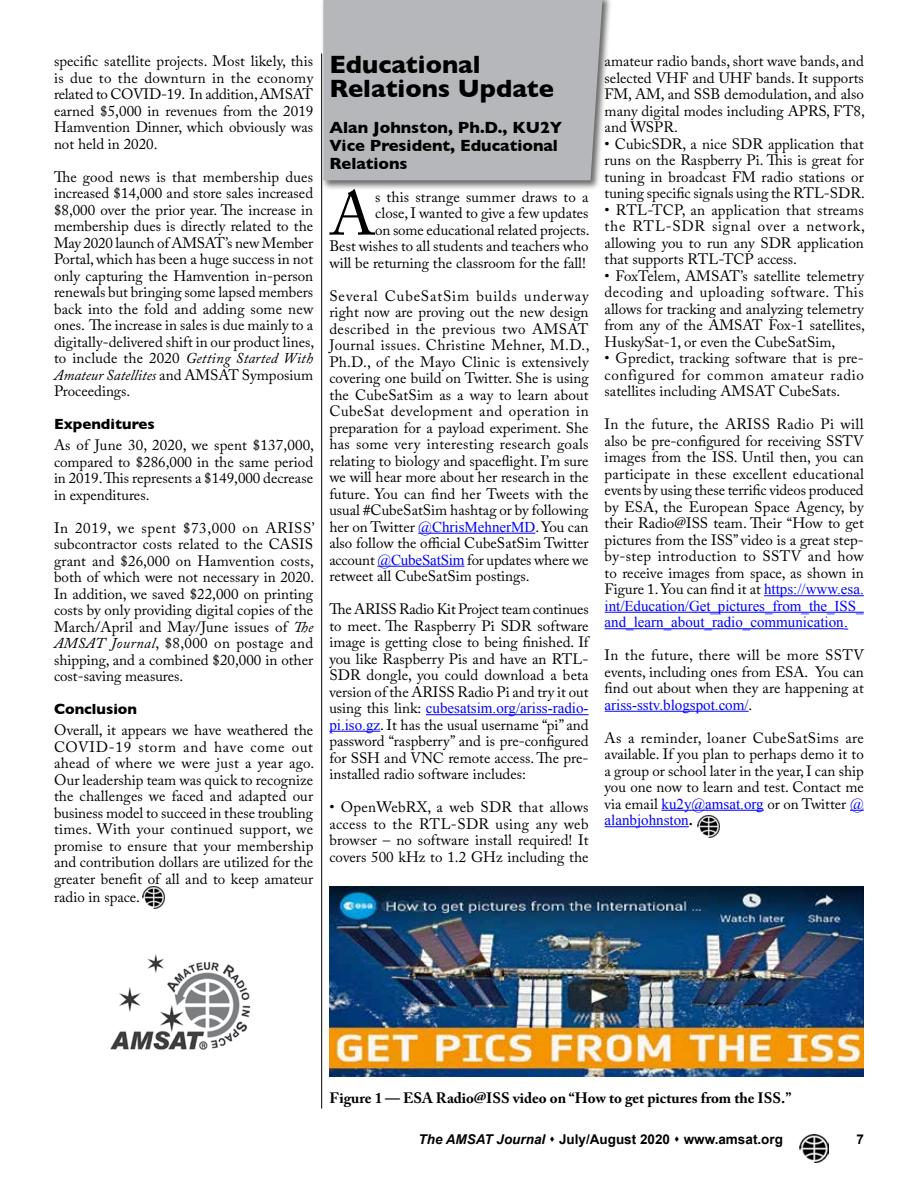
<style>
.page{position:relative;width:918px;height:1188px;background:#fff}
.page>*{position:absolute;margin:0;border:0;box-sizing:border-box;transform-origin:0 0}
.t1{font:61.35px "Adobe Caslon Pro";color:#000}
.t2{font:700 25.5px/24px "Gill Sans";color:#000}
.t3{font:700 16.5px/18px "Gill Sans";color:#000}
.t4{font:15px/16.5px "Adobe Caslon Pro";color:#000;text-align:justify}
.t5{font:15px/16.5px "Times New Roman";color:#00f}
.t6{font:700 15px "Adobe Caslon Pro";color:#000}
.t7{font:700 15px "Gill Sans";color:#000}
.t8{font:700 13.5px "Arial";color:#000}
.s1{font-style:italic}
.s2{font-family:"Times New Roman";color:#00f}
.s3{font-family:"Adobe Caslon Pro";color:#000}
.s4{font-size:18px}
.s5{font-family:"Adobe Caslon Pro";font-weight:700;color:#000}
</style>
<div class="page">
<img style="left:800px;top:1134px;width:28px;height:28px">
<div style="left:321px;top:0;width:291px;height:191px;background:#000;opacity:.6"></div>
<div style="left:323px;top:0;width:279px;height:180px;background:#b5b7ba"></div>
<img style="left:110px;top:954px;width:141px;height:96px">
<img style="left:143px;top:887px;width:22px;height:22px">
<hr style="left:321px;top:53px;width:1px;height:1056px;background:#000">
<hr style="left:418px;top:533px;width:117px;height:1px;background:#00f">
<hr style="left:377px;top:566px;width:87px;height:1px;background:#00f">
<hr style="left:426px;top:714px;width:163px;height:1px;background:#00f">
<hr style="left:329px;top:731px;width:51px;height:1px;background:#00f">
<hr style="left:764px;top:595px;width:100px;height:1px;background:#00f">
<hr style="left:605px;top:612px;width:259px;height:1px;background:#00f">
<hr style="left:605px;top:628px;width:239px;height:1px;background:#00f">
<hr style="left:605px;top:711px;width:144px;height:1px;background:#00f">
<hr style="left:662px;top:810px;width:102px;height:1px;background:#00f">
<svg style="left:850px;top:810px;width:14px;height:1px"></svg>
<hr style="left:605px;top:826px;width:84px;height:1px;background:#00f">
<img style="left:329px;top:887px;width:535px;height:190px">
<img style="left:697px;top:815px;width:23px;height:22px">
<p class="t4" style="left:54px;top:53px;width:261px">specific satellite projects. Most likely, this is due to the downturn in the economy related to COVID-19. In addition, AMSAT earned $5,000 in revenues from the 2019<br>Hamvention Dinner, which obviously was not held in 2020.</p>
<p class="t4" style="left:54px;top:168px;width:262px">The good news is that membership dues increased $14,000 and store sales increased $8,000 over the prior year. The increase in membership dues is directly related to the May 2020 launch of AMSAT’s new Member Portal, which has been a huge success in not only capturing the Hamvention in-person renewals but bringing some lapsed members back into the fold and adding some new ones. The increase in sales is due mainly to a digitally-delivered shift in our product lines, to include the 2020 <span class="s1">Getting Started With Amateur Satellites</span> and AMSAT Symposium Proceedings.</p>
<p class="t7" style="left:54px;top:412px;width:102px">Expenditures</p>
<p class="t4" style="left:54px;top:437px;width:262px">As of June 30, 2020, we spent $137,000, compared to $286,000 in the same period in 2019. This represents a $149,000 decrease in expenditures.</p>
<p class="t4" style="left:54px;top:519px;width:262px">In 2019, we spent $73,000 on ARISS’ subcontractor costs related to the CASIS grant and $26,000 on Hamvention costs, both of which were not necessary in 2020.<br>In addition, we saved $22,000 on printing costs by only providing digital copies of the March/April and May/June issues of <span class="s1">The AMSAT Journal</span>, $8,000 on postage and shipping, and a combined $20,000 in other cost-saving measures.</p>
<p class="t7" style="left:54px;top:697px;width:85px">Conclusion</p>
<p class="t4" style="left:54px;top:722px;width:262px">Overall, it appears we have weathered the COVID-19 storm and have come out ahead of where we were just a year ago.<br>Our leadership team was quick to recognize the challenges we faced and adapted our business model to succeed in these troubling times. With your continued support, we promise to ensure that your membership and contribution dollars are utilized for the greater benefit of all and to keep amateur</p>
<p class="t4" style="left:54px;top:888px;width:88px">radio in space.</p>
<h2 class="t2" style="left:329px;top:51px;width:226px">Educational<br>Relations Update</h2>
<p class="t3" style="left:329px;top:118px;width:234px">Alan Johnston, Ph.D., KU2Y<br>Vice President, Educational<br>Relations</p>
<h1 class="t1" style="left:329px;top:178px;width:47px">A</h1>
<p class="t4" style="left:329px;top:188px;width:262px;text-align:right">s this strange summer draws to a<br>close, I wanted to give a few updates<br>on some educational related projects.<br>Best wishes to all students and teachers who will be returning the classroom for the fall!</p>
<p class="t4" style="left:329px;top:287px;width:262px">Several CubeSatSim builds underway right now are proving out the new design described in the previous two AMSAT Journal issues. Christine Mehner, M.D., Ph.D., of the Mayo Clinic is extensively covering one build on Twitter. She is using the CubeSatSim as a way to learn about CubeSat development and operation in preparation for a payload experiment. She has some very interesting research goals relating to biology and spaceflight. I’m sure we will hear more about her research in the future. You can find her Tweets with the usual #CubeSatSim hashtag or by following her on Twitter <span class="s2">@ChrisMehnerMD</span>. You can also follow the official CubeSatSim Twitter account <span class="s2">@CubeSatSim</span> for updates where we retweet all CubeSatSim postings.</p>
<p class="t4" style="left:329px;top:601px;width:261px">The ARISS Radio Kit Project team continues to meet. The Raspberry Pi SDR software image is getting close to being finished. If you like Raspberry Pis and have an RTL-SDR dongle, you could download a beta version of the ARISS Radio Pi and try it out</p>
<p class="t5" style="left:329px;top:700px;width:261px"><span class="s3">using this link:</span> cubesatsim.org/ariss-radio-</p>
<p class="t4" style="left:329px;top:716px;width:261px"><span class="s2">pi.iso.gz</span>. It has the usual username “pi” and password “raspberry” and is pre-configured for SSH and VNC remote access. The pre&shy;installed radio software includes:</p>
<p class="t4" style="left:329px;top:799px;width:261px">• OpenWebRX, a web SDR that allows access to the RTL-SDR using any web browser – no software install required! It covers 500 kHz to 1.2 GHz including the</p>
<p class="t4" style="left:605px;top:53px;width:262px">amateur radio bands, short wave bands, and selected VHF and UHF bands. It supports FM, AM, and SSB demodulation, and also many digital modes including APRS, FT8, and WSPR.</p>
<p class="t4" style="left:605px;top:135px;width:262px">• CubicSDR, a nice SDR application that runs on the Raspberry Pi. This is great for tuning in broadcast FM radio stations or tuning specific signals using the RTL-SDR.</p>
<p class="t4" style="left:605px;top:201px;width:262px">• RTL-TCP, an application that streams the RTL-SDR signal over a network, allowing you to run any SDR application that supports RTL-TCP access.</p>
<p class="t4" style="left:605px;top:267px;width:262px">• FoxTelem, AMSAT’s satellite telemetry decoding and uploading software. This allows for tracking and analyzing telemetry from any of the AMSAT Fox-1 satellites, HuskySat-1, or even the CubeSatSim,</p>
<p class="t4" style="left:605px;top:350px;width:261px">• Gpredict, tracking software that is pre&shy;configured for common amateur radio satellites including AMSAT CubeSats.</p>
<p class="t4" style="left:605px;top:416px;width:261px">In the future, the ARISS Radio Pi will also be pre-configured for receiving SSTV images from the ISS. Until then, you can participate in these excellent educational events by using these terrific videos produced by ESA, the European Space Agency, by their Radio@ISS team. Their “How to get pictures from the ISS” video is a great step&shy;by-step introduction to SSTV and how to receive images from space, as shown in Figure 1. You can find it at <span class="s2">https://www.esa.</span></p>
<p class="t5" style="left:605px;top:597px;width:261px">int/Education/Get_pictures_from_the_ISS_ and_learn_about_radio_communication<span class="s4">.</span></p>
<p class="t4" style="left:605px;top:647px;width:261px">In the future, there will be more SSTV events, including ones from ESA. You can find out about when they are happening at</p>
<p class="t5" style="left:605px;top:696px;width:149px">ariss-sstv.blogspot.com/<span class="s3">.</span></p>
<p class="t4" style="left:605px;top:729px;width:261px">As a reminder, loaner CubeSatSims are available. If you plan to perhaps demo it to a group or school later in the year, I can ship you one now to learn and test. Contact me via email <span class="s2">ku2y@amsat.org</span> or on Twitter <span class="s2">@</span></p>
<p class="t5" style="left:605px;top:812px;width:90px">alanbjohnston<span class="s5">.</span></p>
<p class="t6" style="left:329px;top:1089px;width:463px">Figure 1 — ESA Radio@ISS video on “How to get pictures from the ISS.”</p>
<p class="t8" style="left:419px;top:1131px;width:366px"><span class="s1">The AMSAT Journal</span> ▲ July/August 2020 ▲ www.amsat.org</p>
<p class="t8" style="left:856px;top:1131px;width:9px">7</p>
</div>
